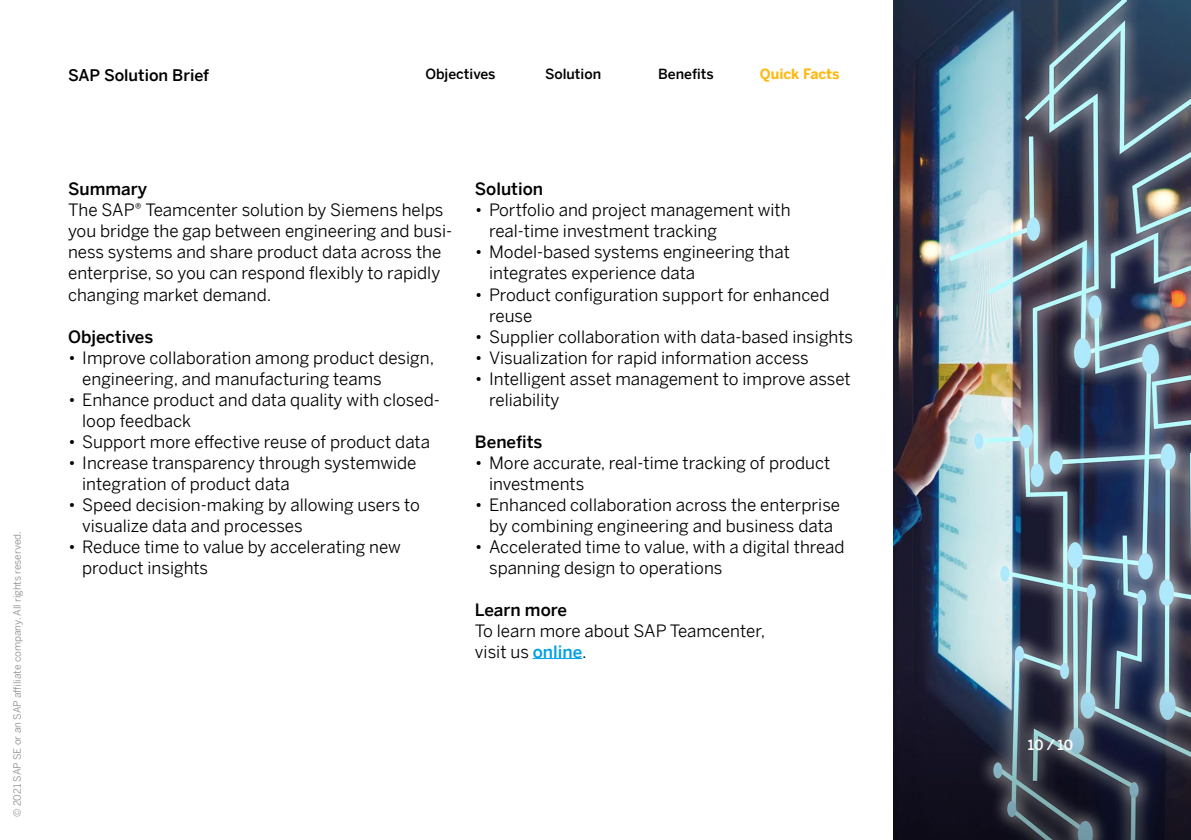
<style>
.page{position:relative;width:1191px;height:840px;background:#fff}
.page>*{position:absolute;margin:0;border:0;box-sizing:border-box;transform-origin:0 0}
.t1{font:17px/21px "Benton Sans";color:#000}
.t2{font:500 17px "Benton Sans";color:#000}
.t3{font:500 16px "Benton Sans";color:#000}
.t4{font:500 14px "Benton Sans";color:#000}
.t5{font:700 14px "Benton Sans";color:#fdb913}
.t6{font:500 14px "Benton Sans";color:#fff}
.t7{font:10px "Benton Sans";color:#8a8c8e}
.s1{font-weight:300}
.s2{font-weight:500;color:#00a1e4}
</style>
<div class="page">
<img style="left:893px;top:0;width:298px;height:839px">
<hr style="left:533px;top:657px;width:49px;height:1px;background:#00a1e4">
<p class="t7" style="left:10px;top:816px;width:287px;rotate:-90deg">© 2021 SAP SE or an SAP affiliate company. All rights reserved.</p>
<p class="t3" style="left:68px;top:63px;width:143px">SAP Solution Brief</p>
<p class="t4" style="left:425px;top:64px;width:72px">Objectives</p>
<p class="t4" style="left:545px;top:64px;width:58px">Solution</p>
<p class="t4" style="left:658px;top:64px;width:57px">Benefits</p>
<p class="t5" style="left:760px;top:64px;width:81px">Quick Facts</p>
<p class="t2" style="left:68px;top:177px;width:81px">Summary</p>
<p class="t1" style="left:68px;top:199px;width:386px">The SAP® Teamcenter solution by Siemens helps you bridge the gap between engineering and busi&shy;ness systems and share product data across the enterprise, so you can respond flexibly to rapidly changing market demand.</p>
<p class="t2" style="left:68px;top:324px;width:87px">Objectives</p>
<p class="t1" style="left:82px;top:346px;width:353px;text-indent:-14px"><span class="s1">•</span> Improve collaboration among product design, engineering, and manufacturing teams</p>
<p class="t1" style="left:82px;top:388px;width:359px;text-indent:-14px"><span class="s1">•</span> Enhance product and data quality with closed&shy;loop feedback</p>
<p class="t1" style="left:68px;top:430px;width:363px"><span class="s1">•</span> Support more effective reuse of product data</p>
<p class="t1" style="left:82px;top:451px;width:336px;text-indent:-14px"><span class="s1">•</span> Increase transparency through systemwide integration of product data</p>
<p class="t1" style="left:82px;top:493px;width:339px;text-indent:-14px"><span class="s1">•</span> Speed decision-making by allowing users to visualize data and processes</p>
<p class="t1" style="left:82px;top:534px;width:320px;text-indent:-14px"><span class="s1">•</span> Reduce time to value by accelerating new product insights</p>
<p class="t2" style="left:475px;top:177px;width:70px">Solution</p>
<p class="t1" style="left:489px;top:199px;width:303px;text-indent:-14px"><span class="s1">•</span> Portfolio and project management with real-time investment tracking</p>
<p class="t1" style="left:489px;top:241px;width:302px;text-indent:-14px"><span class="s1">•</span> Model-based systems engineering that integrates experience data</p>
<p class="t1" style="left:489px;top:283px;width:342px;text-indent:-14px"><span class="s1">•</span> Product configuration support for enhanced reuse</p>
<p class="t1" style="left:475px;top:325px;width:380px"><span class="s1">•</span> Supplier collaboration with data-based insights</p>
<p class="t1" style="left:475px;top:346px;width:335px"><span class="s1">•</span> Visualization for rapid information access</p>
<p class="t1" style="left:489px;top:367px;width:363px;text-indent:-14px"><span class="s1">•</span> Intelligent asset management to improve asset reliability</p>
<p class="t2" style="left:475px;top:429px;width:69px">Benefits</p>
<p class="t1" style="left:489px;top:451px;width:343px;text-indent:-14px"><span class="s1">•</span> More accurate, real-time tracking of product investments</p>
<p class="t1" style="left:475px;top:493px;width:366px;text-align:center"><span class="s1">•</span> Enhanced collaboration across the enterprise by combining engineering and business data</p>
<p class="t1" style="left:489px;top:535px;width:357px;text-indent:-14px"><span class="s1">•</span> Accelerated time to value, with a digital thread spanning design to operations</p>
<p class="t2" style="left:475px;top:597px;width:93px">Learn more</p>
<p class="t1" style="left:475px;top:619px;width:292px">To learn more about SAP Teamcenter, visit us <span class="s2">online</span>.</p>
<p class="t6" style="left:1028px;top:734px;width:47px">10 / 10</p>
</div>
